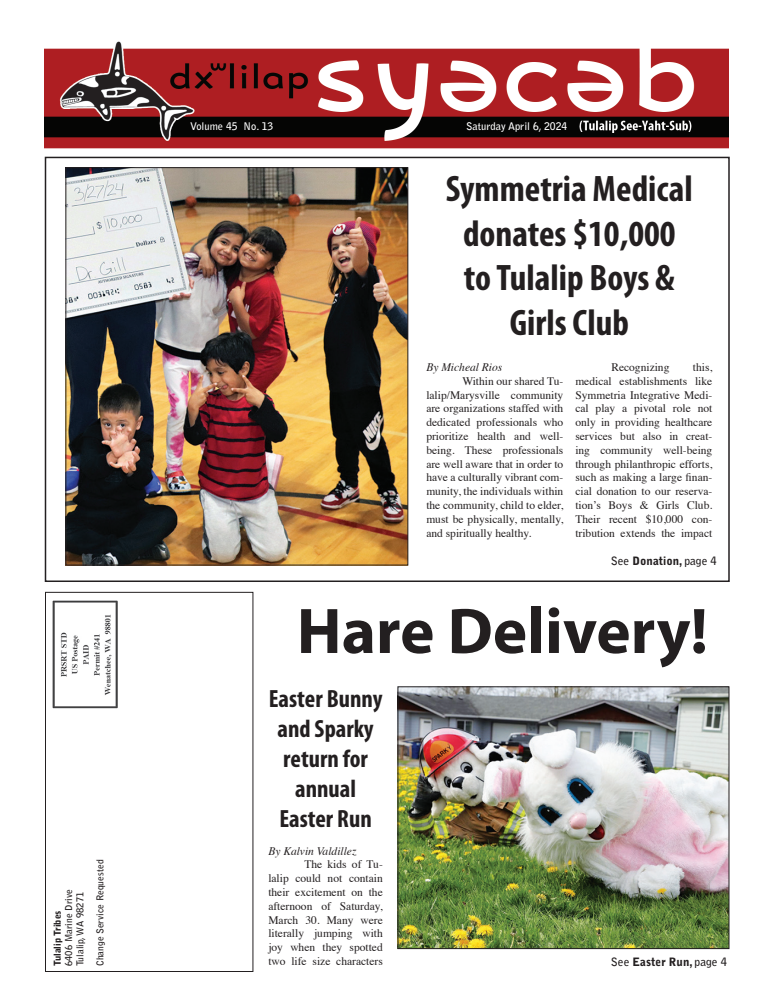
<style>
.page{position:relative;width:774px;height:1008px;background:#fff}
.page>*{position:absolute;margin:0;border:0;box-sizing:border-box;transform-origin:0 0}
.t1{font:700 65px "Myriad Pro";color:#231f20}
.t2{font:700 condensed 37px/44.4px "Myriad Pro";color:#231f20;text-align:center}
.t3{font:700 condensed 25px/30px "Myriad Pro";color:#231f20;text-align:center}
.t4{font:11.5px/13.8px "Times";color:#231f20;text-align:justify}
.t5{font:900 11.5px "Bell Gothic Std";color:#231f20}
.t6{font:italic 11.5px "Times";color:#231f20}
.t7{font:700 10.5px "Bell Gothic Std";color:#fff}
.t8{font:700 9.5px/11.4px "Bell Gothic Std";color:#231f20}
.t9{font:900 9.5px "Bell Gothic Std";color:#231f20}
.s1{font-weight:700}
</style>
<div class="page">
<img style="left:44px;top:41px;width:685px;height:108px">
<div style="left:45px;top:592px;width:208px;height:380px;border:1px solid #231f20"></div>
<img style="left:52px;top:600px;width:66px;height:109px">
<img style="left:67px;top:169px;width:339px;height:395px">
<div style="left:65px;top:167px;width:343px;height:399px;border:1px solid #231f20"></div>
<div style="left:45px;top:157px;width:685px;height:425px;border:2px solid #231f20"></div>
<img style="left:399px;top:688px;width:329px;height:259px">
<div style="left:397px;top:686px;width:333px;height:263px;border:1px solid #231f20"></div>
<p class="t8" style="left:63px;top:966px;width:79px;rotate:-90deg">6406 Marine Drive<br>Tulalip, WA 98271</p>
<p class="t9" style="left:52px;top:966px;width:57px;rotate:-90deg">Tulalip Tribes</p>
<p class="t8" style="left:94px;top:966px;width:108px;rotate:-90deg">Change Service Requested</p>
<p class="t7" style="left:190px;top:120px;width:85px">Volume 45 No. 13</p>
<p class="t7" style="left:466px;top:120px;width:103px">Saturday April 6, 2024</p>
<h2 class="t2" style="left:446px;top:166px;width:249px">Symmetria Medical donates $10,000 to Tulalip Boys &amp;<br>Girls Club</h2>
<p class="t6" style="left:426px;top:357px;width:78px">By Micheal Rios</p>
<p class="t4" style="left:426px;top:373px;width:139px;text-indent:36px">Within our shared Tu&shy;lalip/Marysville community are organizations staffed with dedicated professionals who prioritize health and well&shy;being. These professionals are well aware that in order to have a culturally vibrant com&shy;munity, the individuals within the community, child to elder, must be physically, mentally, and spiritually healthy.</p>
<p class="t4" style="left:575px;top:359px;width:139px;text-indent:118px">this, medical establishments like Symmetria Integrative Medi&shy;cal play a pivotal role not only in providing healthcare services but also in creat&shy;ing community well-being through philanthropic efforts, such as making a large finan&shy;cial donation to our reserva&shy;tion’s Boys &amp; Girls Club.<br>Their recent $10,000 con&shy;tribution extends the impact</p>
<p class="t4" style="left:611px;top:359px;width:60px">Recognizing</p>
<p class="t5" style="left:611px;top:554px;width:108px"><span class="s1">See</span> Donation, <span class="s1">page 4</span></p>
<h1 class="t1" style="left:297px;top:589px;width:413px">Hare Delivery!</h1>
<h3 class="t3" style="left:269px;top:683px;width:115px">Easter Bunny and Sparky return for annual<br>Easter Run</h3>
<p class="t6" style="left:268px;top:841px;width:90px">By Kalvin Valdillez</p>
<p class="t4" style="left:268px;top:857px;width:116px;text-indent:36px">The kids of Tu&shy;lalip could not contain their excitement on the afternoon of Saturday, March 30. Many were literally jumping with joy when they spotted two life size characters</p>
<p class="t5" style="left:611px;top:955px;width:118px"><span class="s1">See</span> Easter Run, <span class="s1">page 4</span></p>
</div>
